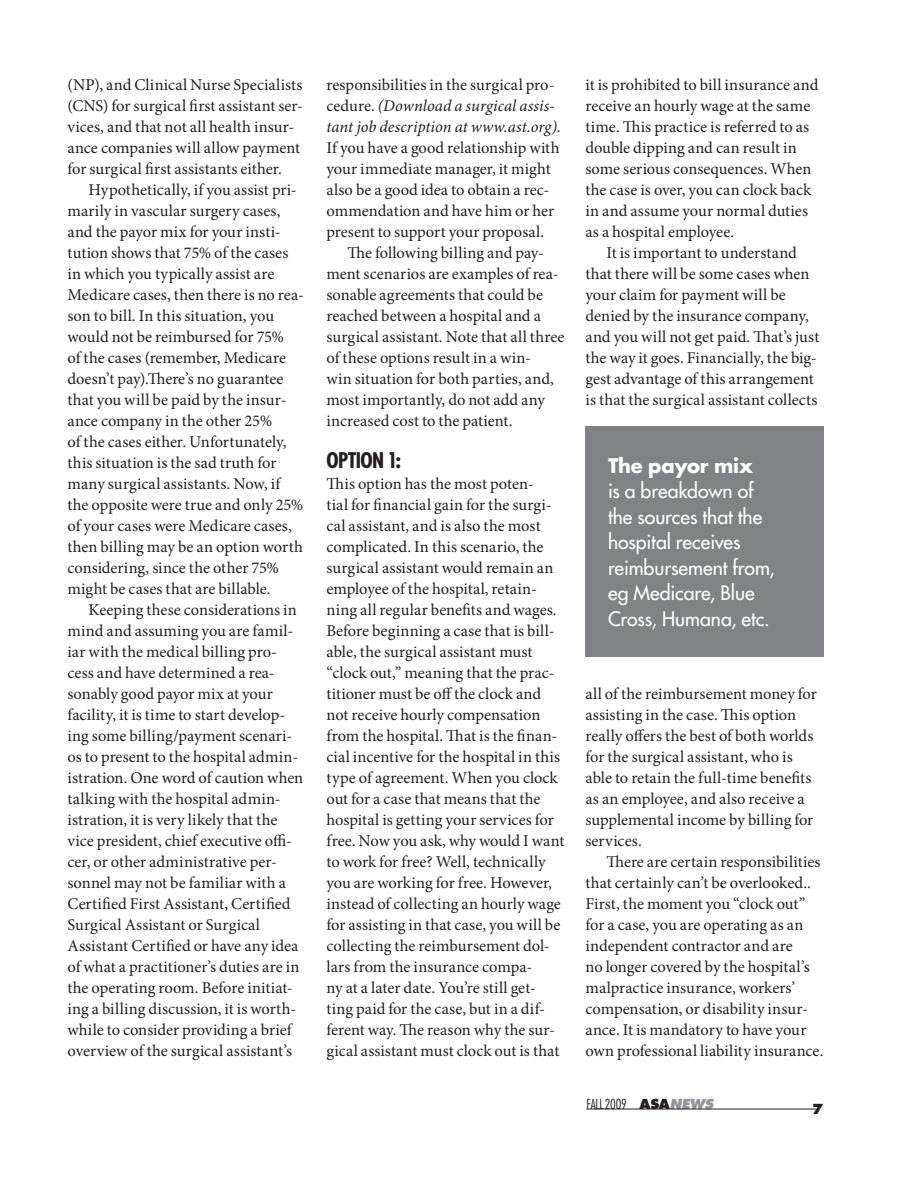
<style>
.page{position:relative;width:918px;height:1188px;background:#fff}
.page>*{position:absolute;margin:0;border:0;box-sizing:border-box;transform-origin:0 0}
.t1{font:700 condensed 21px "Futura";letter-spacing:-.03em;color:#231f20}
.Sub_3{font:19.5px/25.5px "Futura";color:#fff}
.Sub_3-2{font:700 19.5px "Futura";letter-spacing:-.005em;color:#fff}
.Normal_1st{font:16.5px/21px "Minion Pro";color:#231f20}
.t2{font:300 condensed 13.5px "Futura";letter-spacing:-.015em;color:#231f20}
.t3{font:800 13.5px "Futura";color:#231f20}
.s1{font-style:italic}
.s2{font-weight:800;font-stretch:normal}
.s3{font-weight:800;font-style:italic;font-stretch:normal;color:#939598}
</style>
<div class="page">
<div style="left:585px;top:426px;width:239px;height:231px;background:#808285"></div>
<hr style="left:587px;top:1109px;width:229px;height:1px;background:#231f20">
<p class="Normal_1st" style="left:68px;top:74px;width:237px">(NP), and Clinical Nurse Specialists (CNS) for surgical first assistant ser&shy;vices, and that not all health insur&shy;ance companies will allow payment for surgical first assistants either.</p>
<p class="Normal_1st" style="left:68px;top:179px;width:238px;text-indent:21px">Hypothetically, if you assist pri&shy;marily in vascular surgery cases, and the payor mix for your insti&shy;tution shows that 75% of the cases in which you typically assist are Medicare cases, then there is no rea&shy;son to bill. In this situation, you would not be reimbursed for 75%<br>of the cases (remember, Medicare doesn’t pay).There’s no guarantee that you will be paid by the insur&shy;ance company in the other 25%<br>of the cases either. Unfortunately, this situation is the sad truth for many surgical assistants. Now, if the opposite were true and only 25% of your cases were Medicare cases, then billing may be an option worth considering, since the other 75% might be cases that are billable.</p>
<p class="Normal_1st" style="left:68px;top:599px;width:237px;text-indent:21px">Keeping these considerations in mind and assuming you are famil&shy;iar with the medical billing pro&shy;cess and have determined a rea&shy;sonably good payor mix at your facility, it is time to start develop&shy;ing some billing/payment scenari&shy;os to present to the hospital admin&shy;istration. One word of caution when talking with the hospital admin&shy;istration, it is very likely that the vice president, chief executive offi&shy;cer, or other administrative per&shy;sonnel may not be familiar with a Certified First Assistant, Certified Surgical Assistant or Surgical Assistant Certified or have any idea of what a practitioner’s duties are in the operating room. Before initiat&shy;ing a billing discussion, it is worth&shy;while to consider providing a brief overview of the surgical assistant’s</p>
<p class="Normal_1st" style="left:327px;top:74px;width:236px">responsibilities in the surgical pro&shy;cedure. <span class="s1">(Download a surgical assis&shy;tant job description at www.ast.org).<br></span>If you have a good relationship with your immediate manager, it might also be a good idea to obtain a rec&shy;ommendation and have him or her present to support your proposal.</p>
<p class="Normal_1st" style="left:327px;top:242px;width:239px;text-indent:21px">The following billing and pay&shy;ment scenarios are examples of rea&shy;sonable agreements that could be reached between a hospital and a surgical assistant. Note that all three of these options result in a win-<br>win situation for both parties, and, most importantly, do not add any increased cost to the patient.</p>
<p class="t1" style="left:327px;top:447px;width:76px">OPTION 1:</p>
<p class="Normal_1st" style="left:327px;top:473px;width:240px">This option has the most poten-<br>tial for financial gain for the surgi&shy;cal assistant, and is also the most complicated. In this scenario, the surgical assistant would remain an employee of the hospital, retain&shy;ning all regular benefits and wages.<br>Before beginning a case that is bill&shy;able, the surgical assistant must “clock out,” meaning that the prac&shy;titioner must be off the clock and not receive hourly compensation from the hospital. That is the finan&shy;cial incentive for the hospital in this type of agreement. When you clock out for a case that means that the hospital is getting your services for free. Now you ask, why would I want to work for free? Well, technically you are working for free. However, instead of collecting an hourly wage for assisting in that case, you will be collecting the reimbursement dol&shy;lars from the insurance compa-<br>ny at a later date. You’re still get&shy;ting paid for the case, but in a dif&shy;ferent way. The reason why the sur&shy;gical assistant must clock out is that</p>
<p class="Normal_1st" style="left:585px;top:74px;width:234px">it is prohibited to bill insurance and receive an hourly wage at the same time. This practice is referred to as double dipping and can result in some serious consequences. When the case is over, you can clock back in and assume your normal duties as a hospital employee.</p>
<p class="Normal_1st" style="left:585px;top:242px;width:235px;text-indent:21px">It is important to understand that there will be some cases when your claim for payment will be denied by the insurance company, and you will not get paid. That’s just the way it goes. Financially, the big&shy;gest advantage of this arrangement is that the surgical assistant collects</p>
<p class="Sub_3-2" style="left:608px;top:452px;width:146px">The payor mix</p>
<p class="Sub_3" style="left:608px;top:478px;width:168px">is a breakdown of the sources that the hospital receives reimbursement from, eg Medicare, Blue<br>Cross, Humana, etc.</p>
<p class="Normal_1st" style="left:585px;top:683px;width:233px">all of the reimbursement money for assisting in the case. This option really offers the best of both worlds for the surgical assistant, who is able to retain the full-time benefits as an employee, and also receive a supplemental income by billing for services.</p>
<p class="Normal_1st" style="left:585px;top:851px;width:239px;text-indent:21px">There are certain responsibilities that certainly can’t be overlooked..<br>First, the moment you “clock out” for a case, you are operating as an independent contractor and are<br>no longer covered by the hospital’s malpractice insurance, workers’ compensation, or disability insur&shy;ance. It is mandatory to have your own professional liability insurance.</p>
<p class="t2" style="left:586px;top:1096px;width:129px">FALL 2009 <span class="s2">ASA</span><span class="s3">NEWS</span></p>
<p class="t3" style="left:812px;top:1100px;width:13px">7</p>
</div>
